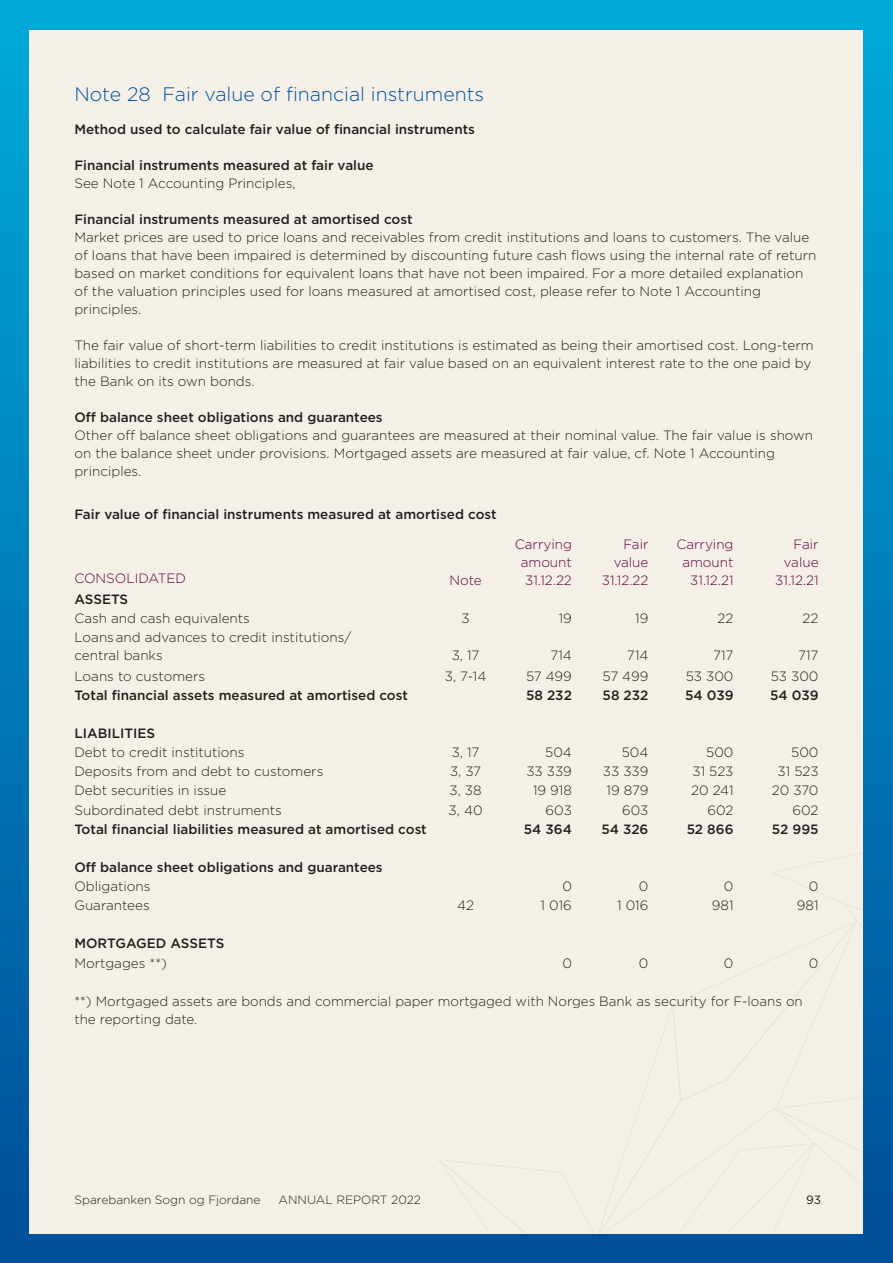
<style>
.page{position:relative;width:893px;height:1263px;background:#fff}
.page>*{position:absolute;margin:0;border:0;box-sizing:border-box;transform-origin:0 0}
.t1{font:300 19.5px "Gotham";color:#01529b}
.t2{font:300 13.5px/18px "Gotham";color:#231f20}
.t3{font:500 13.5px "Gotham";color:#231f20}
.t4{font:300 13.5px/18px "Gotham";color:#60003a;text-align:center}
.t5{font:300 12px "Gotham";color:#231f20}
.t6{font:12px "Gotham";color:#231f20}
</style>
<div class="page">
<div style="left:0;top:0;width:893px;height:1263px;background:linear-gradient(to bottom,#00aad9,#004e98)"></div>
<div style="left:30px;top:30px;width:833px;height:1203px;background:#f4f0e8"></div>
<svg style="left:438px;top:853px;width:425px;height:380px"></svg>
<p class="t1" style="left:74px;top:81px;width:411px">Note 28 Fair value of financial instruments</p>
<p class="t3" style="left:74px;top:120px;width:402px">Method used to calculate fair value of financial instruments</p>
<p class="t3" style="left:74px;top:156px;width:301px">Financial instruments measured at fair value</p>
<p class="t2" style="left:74px;top:174px;width:223px">See Note 1 Accounting Principles,</p>
<p class="t3" style="left:74px;top:210px;width:340px">Financial instruments measured at amortised cost</p>
<p class="t2" style="left:74px;top:228px;width:743px">Market prices are used to price loans and receivables from credit institutions and loans to customers. The value of loans that have been impaired is determined by discounting future cash flows using the internal rate of return based on market conditions for equivalent loans that have not been impaired. For a more detailed explanation of the valuation principles used for loans measured at amortised cost, please refer to Note 1 Accounting principles.</p>
<p class="t2" style="left:74px;top:336px;width:741px">The fair value of short-term liabilities to credit institutions is estimated as being their amortised cost. Long-term liabilities to credit institutions are measured at fair value based on an equivalent interest rate to the one paid by the Bank on its own bonds.</p>
<p class="t3" style="left:74px;top:408px;width:310px">Off balance sheet obligations and guarantees</p>
<p class="t2" style="left:74px;top:426px;width:740px">Other off balance sheet obligations and guarantees are measured at their nominal value. The fair value is shown on the balance sheet under provisions. Mortgaged assets are measured at fair value, cf. Note 1 Accounting principles.</p>
<p class="t3" style="left:74px;top:505px;width:424px">Fair value of financial instruments measured at amortised cost</p>
<p class="t4" style="left:74px;top:569px;width:113px">CONSOLIDATED</p>
<p class="t4" style="left:449px;top:571px;width:34px">Note</p>
<p class="t4" style="left:515px;top:535px;width:58px">Carrying amount</p>
<p class="t4" style="left:525px;top:571px;width:48px">31.12.22</p>
<p class="t4" style="left:623px;top:535px;width:27px">Fair</p>
<p class="t4" style="left:614px;top:553px;width:36px">value</p>
<p class="t4" style="left:602px;top:571px;width:48px">31.12.22</p>
<p class="t4" style="left:676px;top:535px;width:58px">Carrying amount</p>
<p class="t4" style="left:690px;top:571px;width:45px">31.12.21</p>
<p class="t4" style="left:793px;top:535px;width:27px">Fair</p>
<p class="t4" style="left:784px;top:553px;width:36px">value</p>
<p class="t4" style="left:775px;top:571px;width:45px">31.12.21</p>
<p class="t3" style="left:74px;top:590px;width:55px">ASSETS</p>
<p class="t2" style="left:74px;top:609px;width:177px">Cash and cash equivalents</p>
<p class="t2" style="left:461px;top:609px;width:10px">3</p>
<p class="t2" style="left:559px;top:609px;width:15px">19</p>
<p class="t2" style="left:635px;top:609px;width:15px">19</p>
<p class="t2" style="left:718px;top:609px;width:17px">22</p>
<p class="t2" style="left:803px;top:609px;width:17px">22</p>
<p class="t2" style="left:74px;top:628px;width:278px">Loans and advances to credit institutions/</p>
<p class="t2" style="left:74px;top:646px;width:90px">central banks</p>
<p class="t2" style="left:452px;top:646px;width:29px">3, 17</p>
<p class="t2" style="left:550px;top:646px;width:23px">714</p>
<p class="t2" style="left:627px;top:646px;width:23px">714</p>
<p class="t2" style="left:713px;top:646px;width:22px">717</p>
<p class="t2" style="left:798px;top:646px;width:22px">717</p>
<p class="t2" style="left:74px;top:666px;width:132px">Loans to customers</p>
<p class="t2" style="left:445px;top:666px;width:43px">3, 7-14</p>
<p class="t2" style="left:526px;top:666px;width:47px">57 499</p>
<p class="t2" style="left:603px;top:666px;width:47px">57 499</p>
<p class="t2" style="left:686px;top:666px;width:49px">53 300</p>
<p class="t2" style="left:771px;top:666px;width:49px">53 300</p>
<p class="t3" style="left:74px;top:686px;width:335px">Total financial assets measured at amortised cost</p>
<p class="t3" style="left:526px;top:686px;width:47px">58 232</p>
<p class="t3" style="left:603px;top:686px;width:47px">58 232</p>
<p class="t3" style="left:685px;top:686px;width:50px">54 039</p>
<p class="t3" style="left:770px;top:686px;width:50px">54 039</p>
<p class="t3" style="left:74px;top:724px;width:82px">LIABILITIES</p>
<p class="t2" style="left:74px;top:743px;width:172px">Debt to credit institutions</p>
<p class="t2" style="left:452px;top:743px;width:29px">3, 17</p>
<p class="t2" style="left:545px;top:743px;width:28px">504</p>
<p class="t2" style="left:622px;top:743px;width:28px">504</p>
<p class="t2" style="left:706px;top:743px;width:29px">500</p>
<p class="t2" style="left:791px;top:743px;width:29px">500</p>
<p class="t2" style="left:74px;top:762px;width:250px">Deposits from and debt to customers</p>
<p class="t2" style="left:450px;top:762px;width:33px">3, 37</p>
<p class="t2" style="left:526px;top:762px;width:47px">33 339</p>
<p class="t2" style="left:603px;top:762px;width:47px">33 339</p>
<p class="t2" style="left:692px;top:762px;width:43px">31 523</p>
<p class="t2" style="left:777px;top:762px;width:43px">31 523</p>
<p class="t2" style="left:74px;top:781px;width:154px">Debt securities in issue</p>
<p class="t2" style="left:450px;top:781px;width:34px">3, 38</p>
<p class="t2" style="left:533px;top:781px;width:40px">19 918</p>
<p class="t2" style="left:606px;top:781px;width:43px">19 879</p>
<p class="t2" style="left:691px;top:781px;width:44px">20 241</p>
<p class="t2" style="left:772px;top:781px;width:48px">20 370</p>
<p class="t2" style="left:74px;top:800px;width:209px">Subordinated debt instruments</p>
<p class="t2" style="left:449px;top:800px;width:35px">3, 40</p>
<p class="t2" style="left:546px;top:800px;width:28px">603</p>
<p class="t2" style="left:622px;top:800px;width:28px">603</p>
<p class="t2" style="left:707px;top:800px;width:28px">602</p>
<p class="t2" style="left:792px;top:800px;width:28px">602</p>
<p class="t3" style="left:74px;top:820px;width:354px">Total financial liabilities measured at amortised cost</p>
<p class="t3" style="left:524px;top:820px;width:50px">54 364</p>
<p class="t3" style="left:601px;top:820px;width:49px">54 326</p>
<p class="t3" style="left:687px;top:820px;width:48px">52 866</p>
<p class="t3" style="left:772px;top:820px;width:48px">52 995</p>
<p class="t3" style="left:74px;top:858px;width:310px">Off balance sheet obligations and guarantees</p>
<p class="t2" style="left:74px;top:877px;width:78px">Obligations</p>
<p class="t2" style="left:562px;top:877px;width:11px">0</p>
<p class="t2" style="left:639px;top:877px;width:11px">0</p>
<p class="t2" style="left:724px;top:877px;width:11px">0</p>
<p class="t2" style="left:809px;top:877px;width:11px">0</p>
<p class="t2" style="left:74px;top:896px;width:77px">Guarantees</p>
<p class="t2" style="left:457px;top:896px;width:18px">42</p>
<p class="t2" style="left:541px;top:896px;width:33px">1 016</p>
<p class="t2" style="left:617px;top:896px;width:33px">1 016</p>
<p class="t2" style="left:712px;top:896px;width:23px">981</p>
<p class="t2" style="left:797px;top:896px;width:23px">981</p>
<p class="t3" style="left:74px;top:935px;width:151px">MORTGAGED ASSETS</p>
<p class="t2" style="left:74px;top:953px;width:94px">Mortgages **)</p>
<p class="t2" style="left:562px;top:953px;width:11px">0</p>
<p class="t2" style="left:639px;top:953px;width:11px">0</p>
<p class="t2" style="left:724px;top:953px;width:11px">0</p>
<p class="t2" style="left:809px;top:953px;width:11px">0</p>
<p class="t2" style="left:74px;top:992px;width:730px">**) Mortgaged assets are bonds and commercial paper mortgaged with Norges Bank as security for F-loans on the reporting date.</p>
<p class="t5" style="left:74px;top:1192px;width:188px">Sparebanken Sogn og Fjordane</p>
<p class="t5" style="left:279px;top:1192px;width:144px">ANNUAL REPORT 2022</p>
<p class="t6" style="left:806px;top:1192px;width:16px">93</p>
</div>
